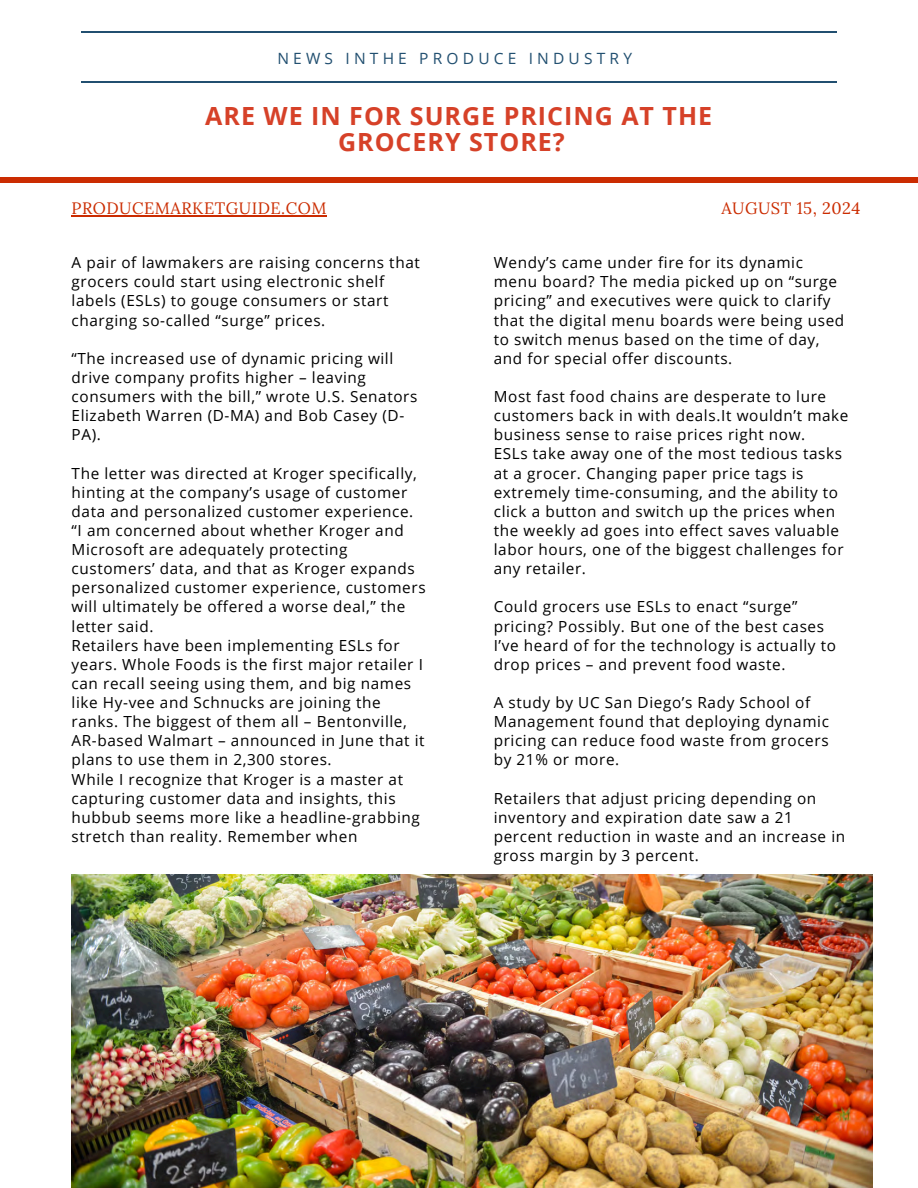
<style>
.page{position:relative;width:918px;height:1188px;background:#fff}
.page>*{position:absolute;margin:0;border:0;box-sizing:border-box;transform-origin:0 0}
.t1{font:700 25.05px/25.8px "Open Sans";letter-spacing:.04em;color:#d64128;text-align:center}
.t2{font:16.5px "Lora";letter-spacing:.03em;color:#cb2c01}
.t3{font:15.45px "Open Sans";letter-spacing:.27em;color:#214f70}
.t4{font:15.3px/19.2px "Open Sans";letter-spacing:.04em;color:#000}
</style>
<div class="page">
<hr style="left:81px;top:32px;width:756px;height:1px;background:#214f70">
<hr style="left:81px;top:82px;width:756px;height:1px;background:#214f70">
<div style="left:0;top:177px;width:918px;height:6px;background:#cb2c01"></div>
<img style="left:72px;top:874px;width:801px;height:314px">
<hr style="left:72px;top:216px;width:255px;height:1px;background:#cb2c01">
<p class="t3" style="left:277px;top:48px;width:356px">NEWS INTHE PRODUCE INDUSTRY</p>
<h1 class="t1" style="left:205px;top:103px;width:509px">ARE WE IN FOR SURGE PRICING AT THE<br>GROCERY STORE?</h1>
<h2 class="t2" style="left:72px;top:198px;width:257px">PRODUCEMARKETGUIDE.COM</h2>
<h2 class="t2" style="left:721px;top:198px;width:141px">AUGUST 15, 2024</h2>
<p class="t4" style="left:72px;top:253px;width:350px">A pair of lawmakers are raising concerns that grocers could start using electronic shelf labels (ESLs) to gouge consumers or start charging so-called “surge” prices.</p>
<p class="t4" style="left:72px;top:348px;width:347px">“The increased use of dynamic pricing will drive company profits higher – leaving consumers with the bill,” wrote U.S. Senators Elizabeth Warren (D-MA) and Bob Casey (D-PA).</p>
<p class="t4" style="left:72px;top:463px;width:347px">The letter was directed at Kroger specifically, hinting at the company’s usage of customer data and personalized customer experience.</p>
<p class="t4" style="left:72px;top:520px;width:356px">“I am concerned about whether Kroger and Microsoft are adequately protecting customers’ data, and that as Kroger expands personalized customer experience, customers will ultimately be offered a worse deal,” the letter said.</p>
<p class="t4" style="left:72px;top:635px;width:355px">Retailers have been implementing ESLs for years. Whole Foods is the first major retailer I can recall seeing using them, and big names like Hy-vee and Schnucks are joining the ranks. The biggest of them all – Bentonville, AR-based Walmart – announced in June that it plans to use them in 2,300 stores.</p>
<p class="t4" style="left:72px;top:769px;width:350px">While I recognize that Kroger is a master at capturing customer data and insights, this hubbub seems more like a headline-grabbing stretch than reality. Remember when</p>
<p class="t4" style="left:494px;top:253px;width:352px">Wendy’s came under fire for its dynamic menu board? The media picked up on “surge pricing” and executives were quick to clarify that the digital menu boards were being used to switch menus based on the time of day, and for special offer discounts.</p>
<p class="t4" style="left:494px;top:386px;width:356px">Most fast food chains are desperate to lure customers back in with deals.It wouldn’t make business sense to raise prices right now.</p>
<p class="t4" style="left:494px;top:444px;width:351px">ESLs take away one of the most tedious tasks at a grocer. Changing paper price tags is extremely time-consuming, and the ability to click a button and switch up the prices when the weekly ad goes into effect saves valuable labor hours, one of the biggest challenges for any retailer.</p>
<p class="t4" style="left:494px;top:597px;width:344px">Could grocers use ESLs to enact “surge” pricing? Possibly. But one of the best cases I’ve heard of for the technology is actually to drop prices – and prevent food waste.</p>
<p class="t4" style="left:494px;top:692px;width:337px">A study by UC San Diego’s Rady School of Management found that deploying dynamic pricing can reduce food waste from grocers by 21% or more.</p>
<p class="t4" style="left:494px;top:788px;width:353px">Retailers that adjust pricing depending on inventory and expiration date saw a 21 percent reduction in waste and an increase in gross margin by 3 percent.</p>
</div>
